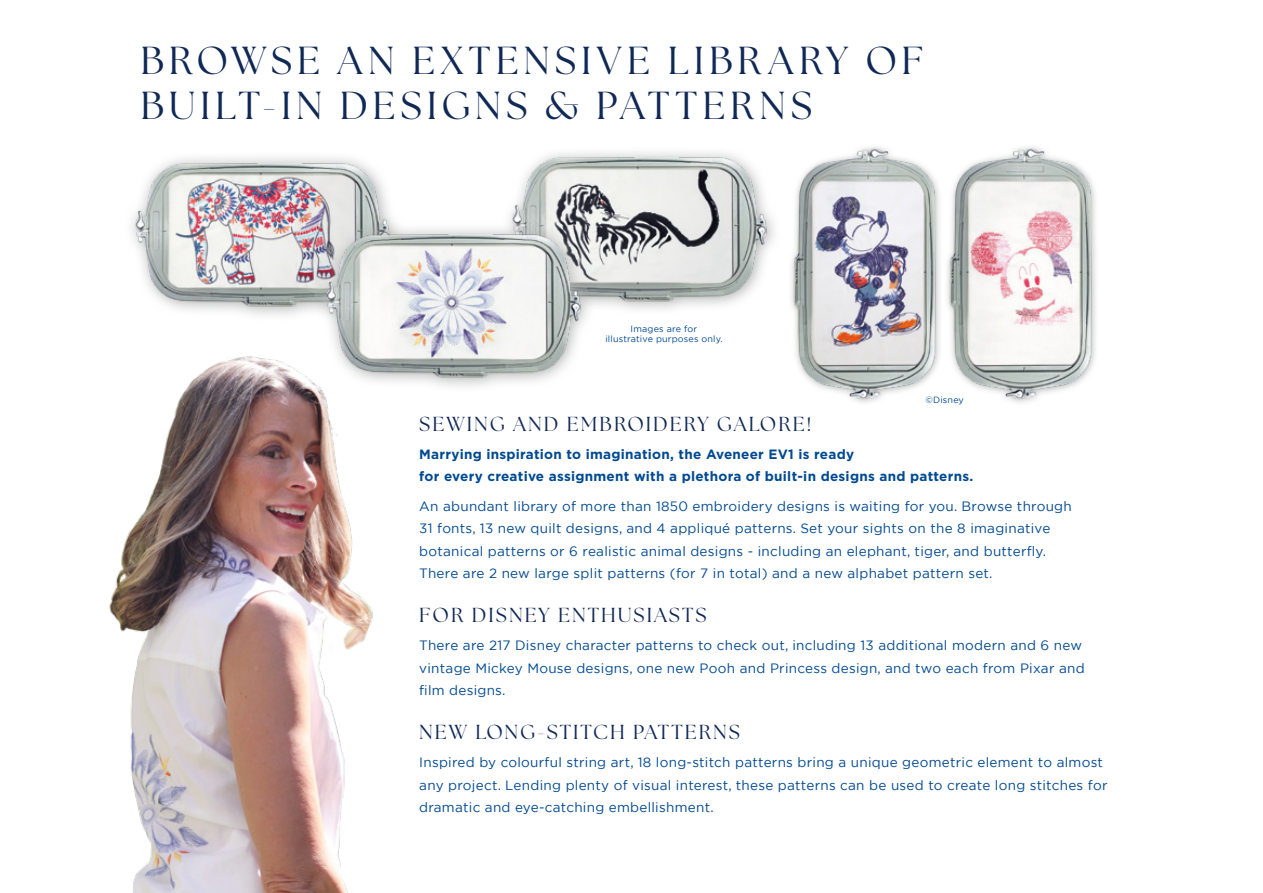
<style>
.page{position:relative;width:1263px;height:893px;background:#fff}
.page>*{position:absolute;margin:0;border:0;box-sizing:border-box;transform-origin:0 0}
.t1{font:39px/45px "The Seasons";letter-spacing:.125em;color:#102855}
.t2{font:20.25px "The Seasons";letter-spacing:.1em;color:#102855}
.t3{font:13.5px/22.5px "Gotham";letter-spacing:.02em;color:#004991}
.t4{font:700 13.5px/22.5px "Gotham";letter-spacing:.02em;color:#004991}
.t5{font:9px/10.5px "Gotham";letter-spacing:.02em;color:#004991;text-align:center}
</style>
<div class="page">
<img style="left:109px;top:356px;width:264px;height:537px">
<img style="left:510px;top:152px;width:263px;height:156px">
<img style="left:133px;top:157px;width:260px;height:156px">
<svg style="left:315px;top:222px;width:280px;height:170px"></svg>
<img style="left:323px;top:227px;width:263px;height:158px">
<img style="left:791px;top:147px;width:149px;height:256px">
<img style="left:947px;top:147px;width:149px;height:256px">
<h1 class="t1" style="left:140px;top:38px;width:784px">BROWSE AN EXTENSIVE LIBRARY OF<br>BUILT-IN DESIGNS &amp; PATTERNS</h1>
<p class="t5" style="left:605px;top:323px;width:119px">Images are for<br>illustrative purposes only.</p>
<p class="t5" style="left:925px;top:395px;width:40px">©Disney</p>
<h2 class="t2" style="left:419px;top:410px;width:393px">SEWING AND EMBROIDERY GALORE!</h2>
<p class="t4" style="left:419px;top:442px;width:555px">Marrying inspiration to imagination, the Aveneer EV1 is ready<br>for every creative assignment with a plethora of built-in designs and patterns.</p>
<p class="t3" style="left:419px;top:494px;width:654px">An abundant library of more than 1850 embroidery designs is waiting for you. Browse through 31 fonts, 13 new quilt designs, and 4 appliqué patterns. Set your sights on the 8 imaginative botanical patterns or 6 realistic animal designs - including an elephant, tiger, and butterfly.<br>There are 2 new large split patterns (for 7 in total) and a new alphabet pattern set.</p>
<h2 class="t2" style="left:419px;top:602px;width:289px">FOR DISNEY ENTHUSIASTS</h2>
<p class="t3" style="left:419px;top:634px;width:667px">There are 217 Disney character patterns to check out, including 13 additional modern and 6 new vintage Mickey Mouse designs, one new Pooh and Princess design, and two each from Pixar and film designs.</p>
<h2 class="t2" style="left:419px;top:719px;width:322px">NEW LONG-STITCH PATTERNS</h2>
<p class="t3" style="left:419px;top:751px;width:690px">Inspired by colourful string art, 18 long-stitch patterns bring a unique geometric element to almost any project. Lending plenty of visual interest, these patterns can be used to create long stitches for dramatic and eye-catching embellishment.</p>
</div>
